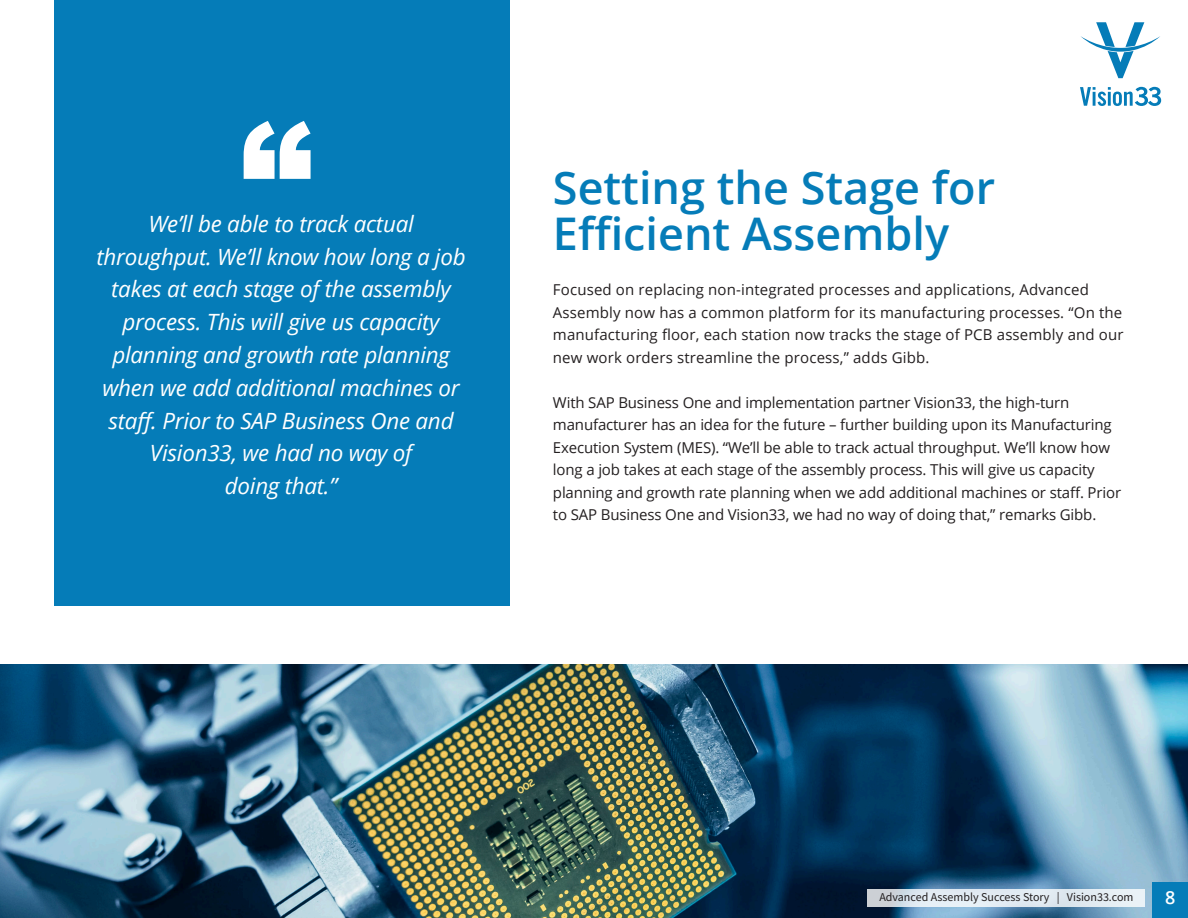
<style>
.page{position:relative;width:1188px;height:918px;background:#fff}
.page>*{position:absolute;margin:0;border:0;box-sizing:border-box;transform-origin:0 0}
.t1{font:900 145.5px "Arial";color:#fff}
.t2{font:600 45px/46.5px "Open Sans";color:#057cb8}
.t3{font:italic 22.35px/32.7px "Open Sans";letter-spacing:-.01em;color:#fff;text-align:center}
.t4{font:600 18px "Open Sans";color:#fff}
.t5{font:15px/22.5px "Open Sans";letter-spacing:-.01em;color:#231f20}
.t6{font:15px/22.5px "Open Sans";letter-spacing:.01em;color:#231f20}
.t7{font:12px "Source Sans Pro";color:#231f20}
</style>
<div class="page">
<img style="left:0;top:664px;width:1188px;height:254px">
<div style="left:1152px;top:882px;width:36px;height:36px;background:#057cb8"></div>
<svg style="left:1081px;top:22px;width:79px;height:56px"></svg>
<svg style="left:1080px;top:87px;width:81px;height:19px"></svg>
<div style="left:54px;top:0;width:456px;height:606px;background:#057cb8"></div>
<svg style="left:867px;top:889px;width:278px;height:18px;fill:#e2ebf3"></svg>
<h1 class="t1" style="left:240px;top:69px;width:74px">“</h1>
<p class="t3" style="left:97px;top:207px;width:371px">We’ll be able to track actual throughput. We’ll know how long a job takes at each stage of the assembly process. This will give us capacity planning and growth rate planning when we add additional machines or staff. Prior to SAP Business One and<br>Vision33, we had no way of<br>doing that.”</p>
<p class="t2" style="left:553px;top:163px;width:444px">Setting the Stage for<br>Efficient Assembly</p>
<p class="t6" style="left:553px;top:278px;width:572px">Focused on replacing non-integrated processes and applications, Advanced Assembly now has a common platform for its manufacturing processes. “On the manufacturing floor, each station now tracks the stage of PCB assembly and our new work orders streamline the process,” adds Gibb.</p>
<p class="t5" style="left:553px;top:391px;width:570px">With SAP Business One and implementation partner Vision33, the high-turn manufacturer has an idea for the future – further building upon its Manufacturing Execution System (MES). “We’ll be able to track actual throughput. We’ll know how long a job takes at each stage of the assembly process. This will give us capacity planning and growth rate planning when we add additional machines or staff. Prior to SAP Business One and Vision33, we had no way of doing that,” remarks Gibb.</p>
<p class="t7" style="left:879px;top:889px;width:256px">Advanced Assembly Success Story | Vision33.com</p>
<p class="t4" style="left:1165px;top:885px;width:12px">8</p>
</div>
